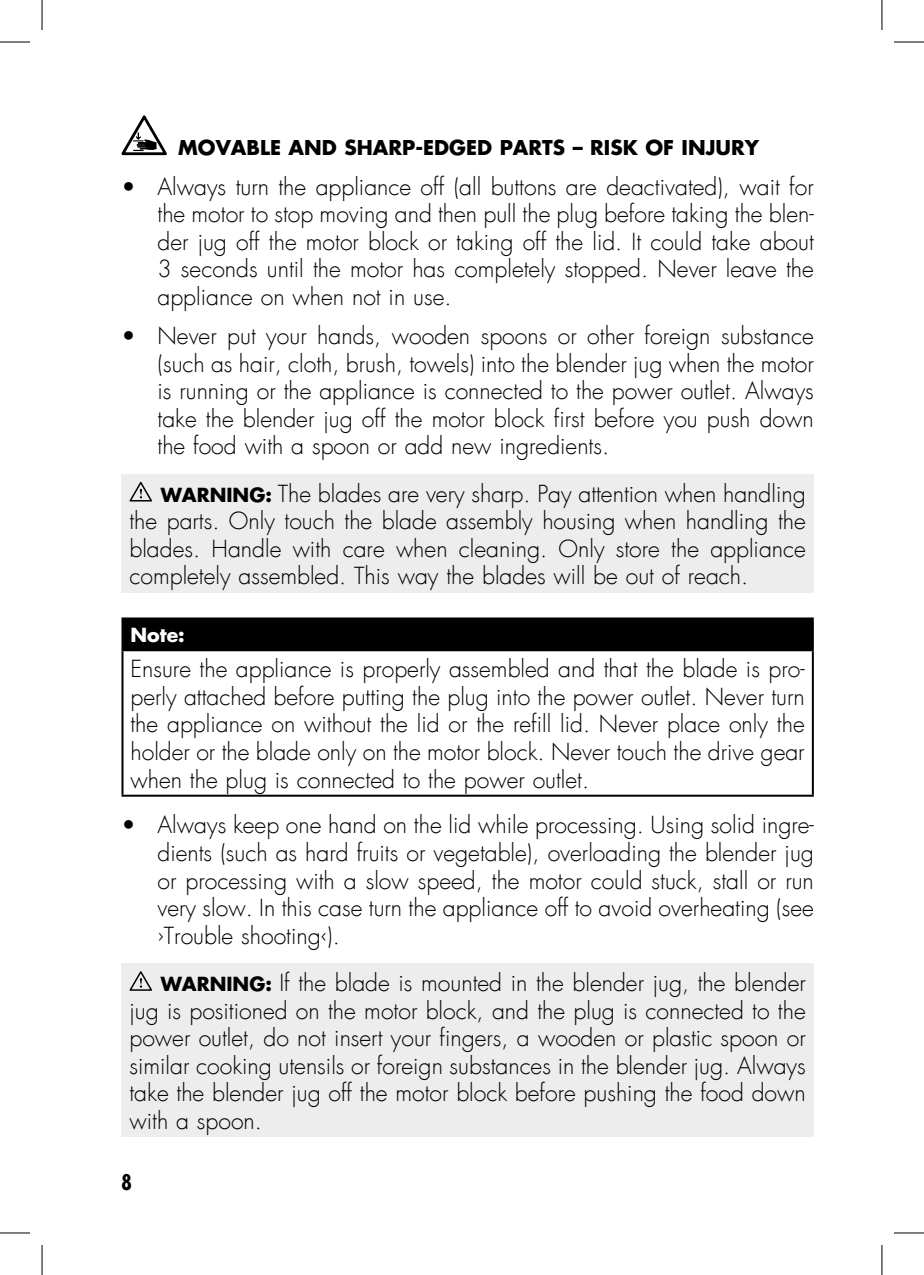
<style>
.page{position:relative;width:924px;height:1275px;background:#fff}
.page>*{position:absolute;margin:0;border:0;box-sizing:border-box;transform-origin:0 0}
.t1{font:300 23px/27.6px "Futura LT";color:#000;text-align:justify}
.t2{font:700 condensed 21px "Futura LT";color:#000}
.t3{font:700 20px "Futura LT";color:#000}
.t4{font:700 19px "Futura LT";color:#fff}
.s1{font-weight:700;font-size:19px}
</style>
<div class="page">
<div style="left:121px;top:474px;width:692px;height:118px;background:#ededed"></div>
<svg style="left:129px;top:482px;width:23px;height:19px"></svg>
<div style="left:122px;top:618px;width:690px;height:32px;background:#000"></div>
<hr style="left:121px;top:617px;width:692px;height:2px;background:#000">
<hr style="left:121px;top:619px;width:2px;height:30px;background:#000">
<hr style="left:811px;top:619px;width:2px;height:30px;background:#000">
<hr style="left:121px;top:649px;width:692px;height:2px;background:#000">
<hr style="left:121px;top:651px;width:2px;height:143px;background:#000">
<hr style="left:811px;top:651px;width:2px;height:143px;background:#000">
<hr style="left:121px;top:794px;width:692px;height:2px;background:#000">
<div style="left:121px;top:963px;width:692px;height:174px;background:#ededed"></div>
<svg style="left:129px;top:971px;width:23px;height:19px"></svg>
<svg style="left:121px;top:115px;width:46px;height:40px"></svg>
<hr style="left:0;top:42px;width:30px;height:1px;background:#000">
<hr style="left:893px;top:42px;width:30px;height:1px;background:#000">
<hr style="left:0;top:1232px;width:30px;height:1px;background:#000">
<hr style="left:893px;top:1232px;width:30px;height:1px;background:#000">
<hr style="left:42px;top:0;width:1px;height:30px;background:#000">
<hr style="left:42px;top:1245px;width:1px;height:30px;background:#000">
<hr style="left:881px;top:0;width:1px;height:30px;background:#000">
<hr style="left:881px;top:1245px;width:1px;height:30px;background:#000">
<p class="t3" style="left:178px;top:134px;width:582px">MOVABLE AND SHARP-EDGED PARTS – RISK OF INJURY</p>
<p class="t1" style="left:157px;top:173px;width:657px;text-indent:-36px">• Always turn the appliance off (all buttons are deactivated), wait for the motor to stop moving and then pull the plug before taking the blen&shy;der jug off the motor block or taking off the lid. It could take about 3 seconds until the motor has completely stopped. Never leave the appliance on when not in use.</p>
<p class="t1" style="left:157px;top:322px;width:657px;text-indent:-36px">• Never put your hands, wooden spoons or other foreign substance (such as hair, cloth, brush, towels) into the blender jug when the motor is running or the appliance is connected to the power outlet. Always take the blender jug off the motor block first before you push down the food with a spoon or add new ingredients.</p>
<p class="t1" style="left:129px;top:480px;width:677px;text-indent:31px"><span class="s1">WARNING:</span> The blades are very sharp. Pay attention when handling the parts. Only touch the blade assembly housing when handling the blades. Handle with care when cleaning. Only store the appliance completely assembled. This way the blades will be out of reach.</p>
<p class="t4" style="left:130px;top:622px;width:56px">Note:</p>
<p class="t1" style="left:130px;top:656px;width:675px">Ensure the appliance is properly assembled and that the blade is pro&shy;perly attached before putting the plug into the power outlet. Never turn the appliance on without the lid or the refill lid. Never place only the holder or the blade only on the motor block. Never touch the drive gear when the plug is connected to the power outlet.</p>
<p class="t1" style="left:157px;top:812px;width:657px;text-indent:-36px">• Always keep one hand on the lid while processing. Using solid ingre&shy;dients (such as hard fruits or vegetable), overloading the blender jug or processing with a slow speed, the motor could stuck, stall or run very slow. In this case turn the appliance off to avoid overheating (see ›Trouble shooting‹).</p>
<p class="t1" style="left:129px;top:969px;width:677px;text-indent:31px"><span class="s1">WARNING:</span> If the blade is mounted in the blender jug, the blender jug is positioned on the motor block, and the plug is connected to the power outlet, do not insert your fingers, a wooden or plastic spoon or similar cooking utensils or foreign substances in the blender jug. Always take the blender jug off the motor block before pushing the food down with a spoon.</p>
<p class="t2" style="left:121px;top:1169px;width:12px">8</p>
</div>
